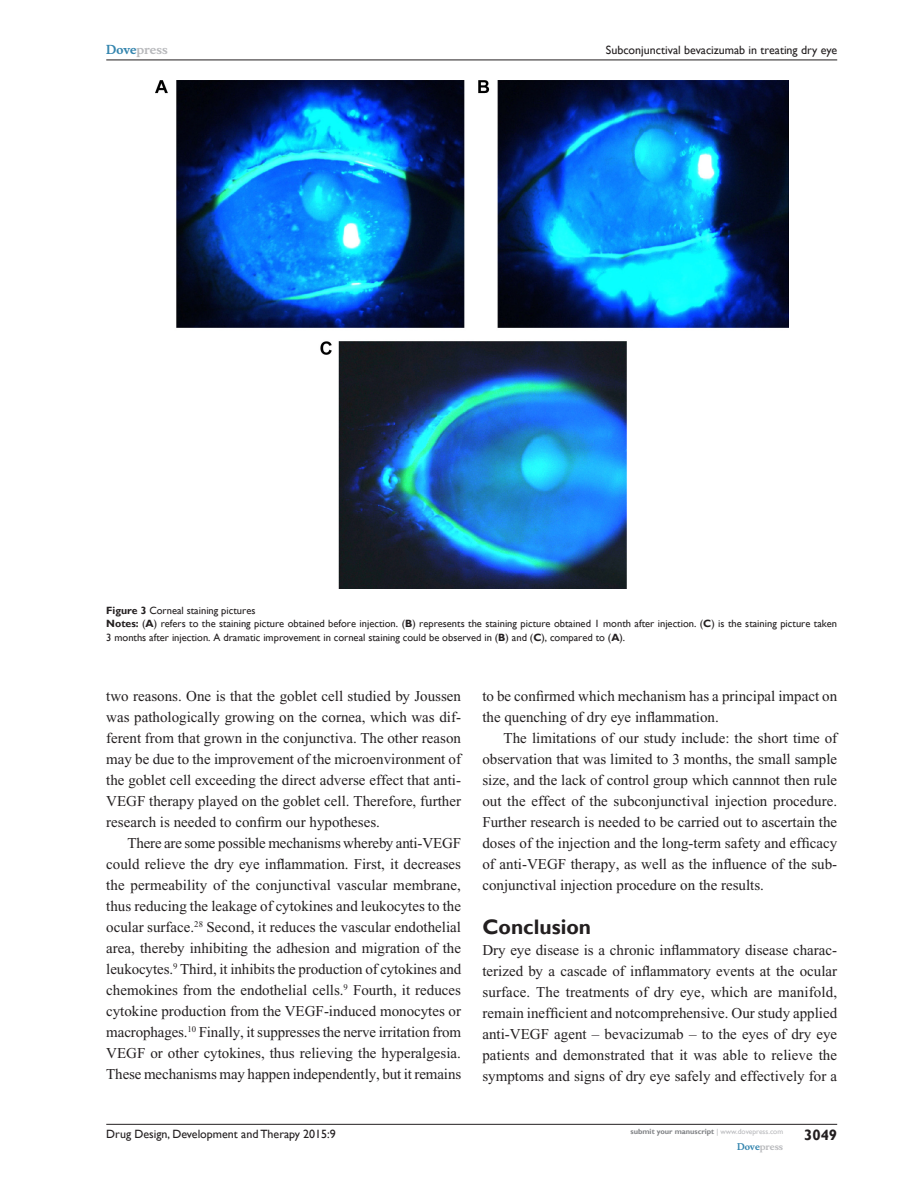
<style>
.page{position:relative;width:918px;height:1188px;background:#fff}
.page>*{position:absolute;margin:0;border:0;box-sizing:border-box;transform-origin:0 0}
.t1{font:700 21px "Gill Sans";color:#231f20}
.Tx{font:15px/21px "Times New Roman";color:#231f20;text-align:justify}
.TxF{font:15px/21px "Times New Roman";color:#231f20;text-align:justify}
.t2{font:700 15px "Gill Sans";color:#231f20}
.t3{font:12px "Gill Sans";color:#231f20}
.t4{font:700 12px "Musee";color:#b8b9bc}
.FigSNRI{font:10.5px/13.5px "Gill Sans";color:#231f20}
.FigC{font:10.5px "Gill Sans";color:#231f20}
.t5{font:700 9px "Musee";color:#b8b9bc}
.t6{font:700 7.5px "Gill Sans";color:#808285}
.s1{color:#3485ae}
.s2{font-weight:700}
.s3{font-weight:400;color:#b8b9bc}
</style>
<div class="page">
<hr style="left:106px;top:1124px;width:731px;height:1px;background:#231f20">
<hr style="left:106px;top:60px;width:731px;height:1px;background:#231f20">
<img style="left:155px;top:81px;width:633px;height:507px">
<p class="t4" style="left:106px;top:43px;width:63px"><span class="s1">Dove</span>press</p>
<p class="t3" style="left:606px;top:43px;width:233px">Subconjunctival bevacizumab in treating dry eye</p>
<p class="FigC" style="left:106px;top:604px;width:151px"><span class="s2">Figure 3</span> Corneal staining pictures</p>
<p class="FigSNRI" style="left:106px;top:617px;width:732px"><span class="s2">Notes:</span> (<span class="s2">A</span>) refers to the staining picture obtained before injection. (<span class="s2">B</span>) represents the staining picture obtained 1 month after injection. (<span class="s2">C</span>) is the staining picture taken<br>3 months after injection. A dramatic improvement in corneal staining could be observed in (<span class="s2">B</span>) and (<span class="s2">C</span>), compared to (<span class="s2">A</span>).</p>
<p class="Tx" style="left:106px;top:686px;width:356px">two reasons. One is that the goblet cell studied by Joussen was pathologically growing on the cornea, which was dif&shy;ferent from that grown in the conjunctiva. The other reason may be due to the improvement of the microenvironment of the goblet cell exceeding the direct adverse effect that anti-VEGF therapy played on the goblet cell. Therefore, further research is needed to confirm our hypotheses.</p>
<p class="Tx" style="left:106px;top:833px;width:357px;text-indent:21px">There are some possible mechanisms whereby anti-VEGF could relieve the dry eye inflammation. First, it decreases the permeability of the conjunctival vascular membrane, thus reducing the leakage of cytokines and leukocytes to the ocular surface.<sup>28</sup> Second, it reduces the vascular endothelial area, thereby inhibiting the adhesion and migration of the leukocytes.<sup>9</sup> Third, it inhibits the production of cytokines and chemokines from the endothelial cells.<sup>9</sup> Fourth, it reduces cytokine production from the VEGF-induced monocytes or macrophages.<sup>10</sup> Finally, it suppresses the nerve irritation from VEGF or other cytokines, thus relieving the hyperalgesia.<br>These mechanisms may happen independently, but it remains</p>
<p class="Tx" style="left:482px;top:686px;width:356px">to be confirmed which mechanism has a principal impact on the quenching of dry eye inflammation.</p>
<p class="Tx" style="left:482px;top:728px;width:356px;text-indent:21px">The limitations of our study include: the short time of observation that was limited to 3 months, the small sample size, and the lack of control group which cannnot then rule out the effect of the subconjunctival injection procedure.<br>Further research is needed to be carried out to ascertain the doses of the injection and the long-term safety and efficacy of anti-VEGF therapy, as well as the influence of the sub&shy;conjunctival injection procedure on the results.</p>
<h1 class="t1" style="left:482px;top:914px;width:110px">Conclusion</h1>
<p class="TxF" style="left:482px;top:939px;width:356px">Dry eye disease is a chronic inflammatory disease charac&shy;terized by a cascade of inflammatory events at the ocular surface. The treatments of dry eye, which are manifold, remain inefficient and notcomprehensive. Our study applied anti-VEGF agent – bevacizumab – to the eyes of dry eye patients and demonstrated that it was able to relieve the symptoms and signs of dry eye safely and effectively for a</p>
<p class="t3" style="left:106px;top:1127px;width:231px">Drug Design, Development and Therapy 2015:9</p>
<p class="t6" style="left:631px;top:1127px;width:154px">submit your manuscript <span class="s3">| www.dovepress.com</span></p>
<p class="t5" style="left:737px;top:1141px;width:48px"><span class="s1">Dove</span>press</p>
<p class="t2" style="left:804px;top:1126px;width:35px">3049</p>
</div>
